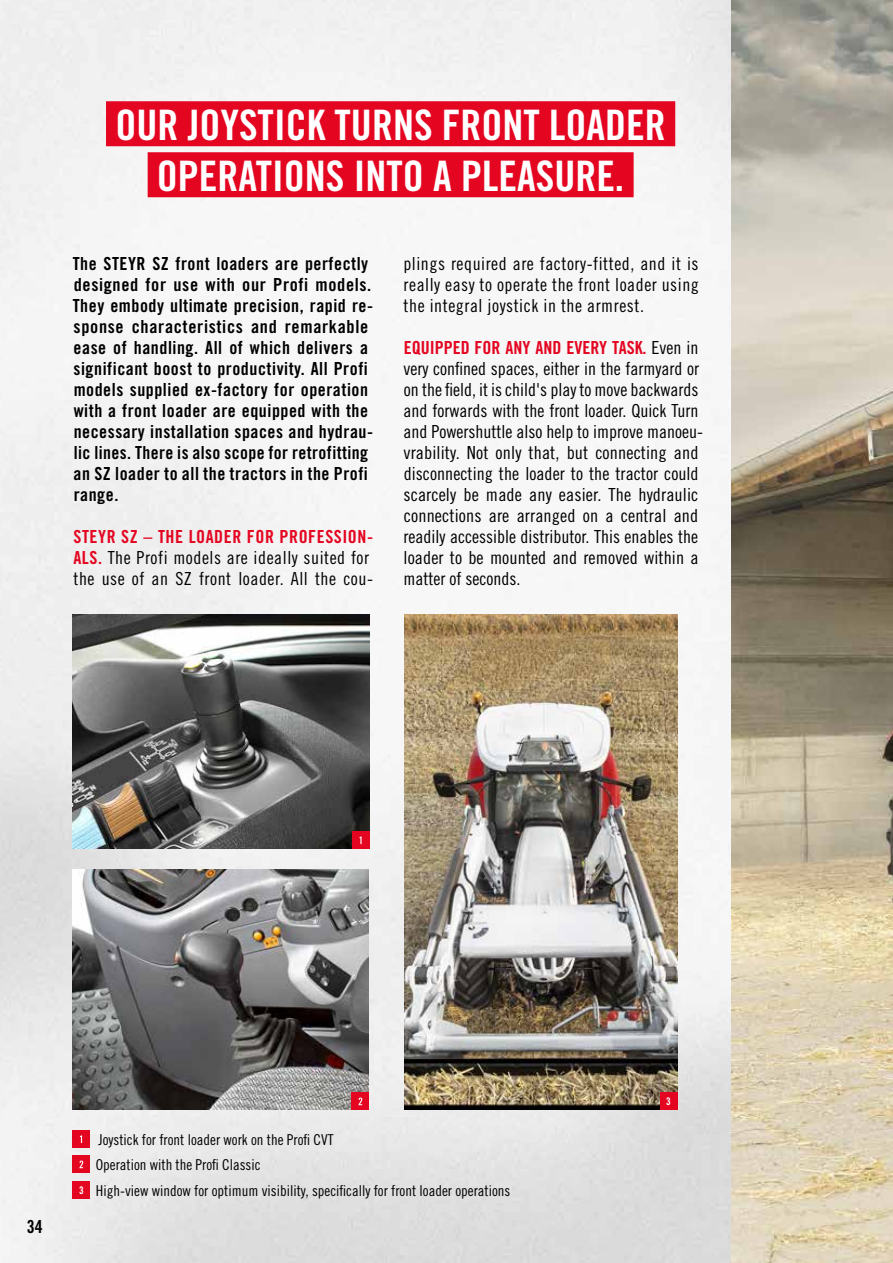
<style>
.page{position:relative;width:893px;height:1263px;background:#fff}
.page>*{position:absolute;margin:0;border:0;box-sizing:border-box;transform-origin:0 0}
.t1{font:42px/51px "Trade Gothic LT Std Bd Cn 20";color:#fff;text-align:center}
.t2{font:18px/21px "Trade Gothic LT Std Cn 18";letter-spacing:.005em;color:#000;text-align:justify}
.t3{font:18px/21px "Trade Gothic LT Std Bd Cn 20";letter-spacing:.03em;color:#000}
.t4{font:18px/21px "Trade Gothic LT Std Cn 18";letter-spacing:.03em;color:#000}
.t5{font:18px "Trade Gothic LT Std Bd Cn 20";color:#e40521}
.t6{font:18px "Trade Gothic LT Std Bd Cn 20";letter-spacing:.03em;color:#e40521}
.t7{font:15px "Trade Gothic LT Std Cn 18";color:#000}
.t8{font:10.5px "Trade Gothic LT Std Bd Cn 20";color:#fff}
.s1{font-family:"Trade Gothic LT Std Bd Cn 20";color:#e40521}
.s2{font-family:"Trade Gothic LT Std Cn 18";color:#000}
.s3{font-family:"Trade Gothic LT Std Bd Cn 20";font-size:10.5px;color:#fff}
</style>
<div class="page">
<img style="left:0;top:0;width:731px;height:1263px">
<img style="left:731px;top:0;width:162px;height:1263px">
<div style="left:106px;top:101px;width:569px;height:45px;background:#e40521"></div>
<div style="left:148px;top:152px;width:486px;height:45px;background:#e40521"></div>
<img style="left:404px;top:614px;width:273px;height:496px">
<img style="left:72px;top:870px;width:297px;height:240px">
<div style="left:73px;top:1131px;width:17px;height:17px;background:#e40521"></div>
<svg style="left:80px;top:1135px;width:2px;height:8px"></svg>
<div style="left:73px;top:1156px;width:17px;height:17px;background:#e40521"></div>
<svg style="left:80px;top:1160px;width:3px;height:8px"></svg>
<div style="left:73px;top:1181px;width:17px;height:17px;background:#e40521"></div>
<div style="left:660px;top:1093px;width:17px;height:17px;background:#e40521"></div>
<div style="left:352px;top:1093px;width:17px;height:17px;background:#e40521"></div>
<svg style="left:359px;top:1097px;width:3px;height:8px"></svg>
<img style="left:73px;top:614px;width:296px;height:235px">
<div style="left:352px;top:832px;width:17px;height:17px;background:#e40521"></div>
<svg style="left:359px;top:836px;width:3px;height:8px"></svg>
<h1 class="t1" style="left:115px;top:99px;width:552px">OUR JOYSTICK TURNS FRONT LOADER<br>OPERATIONS INTO A PLEASURE.</h1>
<p class="t3" style="left:73px;top:253px;width:302px">The STEYR SZ front loaders are perfectly designed for use with our Profi models.<br>They embody ultimate precision, rapid re&shy;sponse characteristics and remarkable ease of handling. All of which delivers a significant boost to productivity. All Profi models supplied ex-factory for operation with a front loader are equipped with the necessary installation spaces and hydrau&shy;lic lines. There is also scope for retrofitting an SZ loader to all the tractors in the Profi range.</p>
<p class="t6" style="left:74px;top:525px;width:301px">STEYR SZ – THE LOADER FOR PROFESSION-</p>
<p class="t4" style="left:73px;top:547px;width:301px"><span class="s1">ALS.</span> The Profi models are ideally suited for the use of an SZ front loader. All the cou-</p>
<p class="t2" style="left:403px;top:253px;width:297px">plings required are factory-fitted, and it is really easy to operate the front loader using the integral joystick in the armrest.</p>
<p class="t5" style="left:404px;top:336px;width:296px">EQUIPPED FOR ANY AND EVERY TASK. <span class="s2">Even in</span></p>
<p class="t2" style="left:403px;top:358px;width:301px;text-align:left">very confined spaces, either in the farmyard or on the field, it is child's play to move backwards and forwards with the front loader. Quick Turn and Powershuttle also help to improve manoeu&shy;vrability. Not only that, but connecting and disconnecting the loader to the tractor could scarcely be made any easier. The hydraulic connections are arranged on a central and readily accessible distributor. This enables the loader to be mounted and removed within a matter of seconds.</p>
<p class="t3" style="left:27px;top:1216px;width:17px">34</p>
<p class="t7" style="left:98px;top:1130px;width:236px">Joystick for front loader work on the Profi CVT</p>
<p class="t7" style="left:96px;top:1156px;width:166px">Operation with the Profi Classic</p>
<p class="t7" style="left:79px;top:1181px;width:433px"><span class="s3">3</span> High-view window for optimum visibility, specifically for front loader operations</p>
<p class="t8" style="left:666px;top:1095px;width:6px">3</p>
</div>
